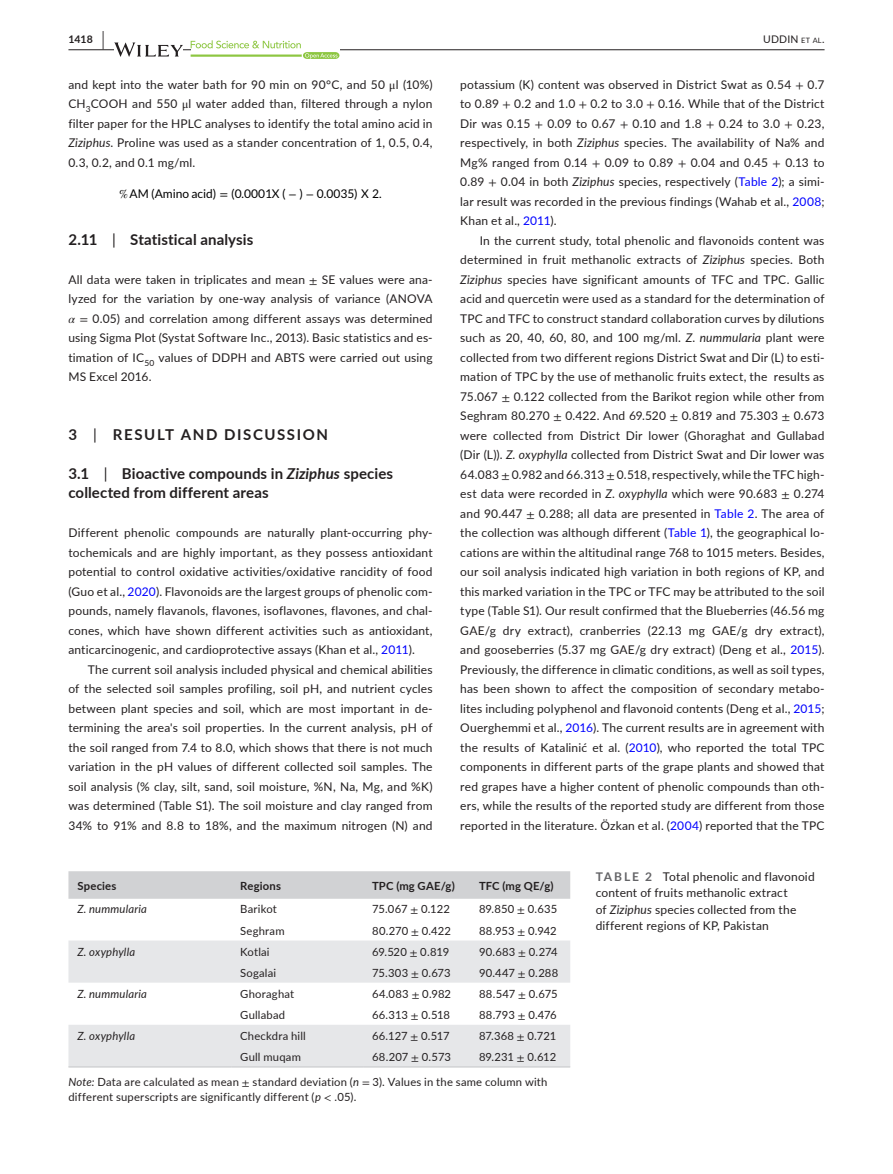
<style>
.page{position:relative;width:893px;height:1174px;background:#fff}
.page>*{position:absolute;margin:0;border:0;box-sizing:border-box;transform-origin:0 0}
.t1{font:700 15px/19.5px "Lato";letter-spacing:.01em;color:#231f20}
.t2{font:700 15px "Lato";letter-spacing:.11em;color:#231f20}
.t3{font:12px/19.5px "Lato";letter-spacing:.015em;color:#231f20;text-align:justify}
.t4{font:12px "Lato";color:#000}
.t5{font:11.25px/15.8px "Lato";letter-spacing:.015em;color:#231f20}
.t6{font:italic 11.25px "Lato";letter-spacing:.015em;color:#231f20}
.t7{font:700 11.25px "Lato";letter-spacing:.015em;color:#231f20}
.t8{font:10.5px "Lato";letter-spacing:.02em;color:#231f20}
.t9{font:700 10.5px "Lato";color:#231f20}
.s1{font-size:19.5px}
.s2{font-size:7.35px}
.s3{font-family:"STIX"}
.s4{font-style:italic}
.s5{color:#00f}
.s6{font-family:"STIX Math"}
.s7{font-weight:400}
.s8{font-family:"STIX";font-style:italic}
.s9{font-weight:700;color:#636366}
</style>
<div class="page">
<hr style="left:68px;top:49px;width:756px;height:1px;background:#231f20">
<svg style="left:114px;top:42px;width:69px;height:15px"></svg>
<svg style="left:191px;top:40px;width:148px;height:19px"></svg>
<div style="left:68px;top:871px;width:502px;height:27px;background:#d1d2d4"></div>
<svg style="left:68px;top:940px;width:502px;height:126px;fill:#e6e7e9"></svg>
<hr style="left:68px;top:1066px;width:163px;height:1px;background:#d1d2d4">
<hr style="left:231px;top:1066px;width:132px;height:1px;background:#d1d2d4">
<hr style="left:363px;top:1066px;width:107px;height:1px;background:#d1d2d4">
<hr style="left:470px;top:1066px;width:100px;height:1px;background:#d1d2d4">
<p class="t9" style="left:68px;top:31px;width:37px">1418 <span class="s1">|</span></p>
<p class="t8" style="left:763px;top:31px;width:63px">UDDIN <span class="s2">et al</span>.</p>
<p class="t3" style="left:68px;top:74px;width:366px">and kept into the water bath for 90 min on 90°C, and 50 <span class="s3">μ</span>l (10%)<br>CH<sub>3</sub>COOH and 550 <span class="s3">μ</span>l water added than, filtered through a nylon filter paper for the HPLC analyses to identify the total amino acid in <span class="s4">Ziziphus</span>. Proline was used as a stander concentration of 1, 0.5, 0.4, 0.3, 0.2, and 0.1 mg/ml.</p>
<p class="t3" style="left:460px;top:74px;width:366px">potassium (K) content was observed in District Swat as 0.54 <span class="s3">+</span> 0.7 to 0.89 <span class="s3">+</span> 0.2 and 1.0 <span class="s3">+</span> 0.2 to 3.0 <span class="s3">+</span> 0.16. While that of the District Dir was 0.15 <span class="s3">+</span> 0.09 to 0.67 <span class="s3">+</span> 0.10 and 1.8 <span class="s3">+</span> 0.24 to 3.0 <span class="s3">+</span> 0.23, respectively, in both <span class="s4">Ziziphus</span> species. The availability of Na% and Mg% ranged from 0.14 <span class="s3">+</span> 0.09 to 0.89 <span class="s3">+</span> 0.04 and 0.45 <span class="s3">+</span> 0.13 to 0.89 <span class="s3">+</span> 0.04 in both <span class="s4">Ziziphus</span> species, respectively (<span class="s5">Table 2</span>); a simi&shy;lar result was recorded in the previous findings (Wahab et al., <span class="s5">2008</span>; Khan et al., <span class="s5">2011</span>).</p>
<p class="t3" style="left:460px;top:230px;width:366px;text-indent:20px">In the current study, total phenolic and flavonoids content was determined in fruit methanolic extracts of <span class="s4">Ziziphus</span> species. Both <span class="s4">Ziziphus</span> species have significant amounts of TFC and TPC. Gallic acid and quercetin were used as a standard for the determination of TPC and TFC to construct standard collaboration curves by dilutions such as 20, 40, 60, 80, and 100 mg/ml. <span class="s4">Z. nummularia</span> plant were collected from two different regions District Swat and Dir (L) to esti&shy;mation of TPC by the use of methanolic fruits extect, the results as 75.067 <span class="s3">±</span> 0.122 collected from the Barikot region while other from Seghram 80.270 <span class="s3">±</span> 0.422. And 69.520 <span class="s3">±</span> 0.819 and 75.303 <span class="s3">±</span> 0.673 were collected from District Dir lower (Ghoraghat and Gullabad (Dir (L)). <span class="s4">Z. oxyphylla</span> collected from District Swat and Dir lower was 64.083 <span class="s3">±</span> 0.982 and 66.313 <span class="s3">±</span> 0.518, respectively, while the TFC high&shy;est data were recorded in <span class="s4">Z. oxyphylla</span> which were 90.683 <span class="s3">±</span> 0.274 and 90.447 <span class="s3">±</span> 0.288; all data are presented in <span class="s5">Table 2</span>. The area of the collection was although different (<span class="s5">Table 1</span>), the geographical lo&shy;cations are within the altitudinal range 768 to 1015 meters. Besides, our soil analysis indicated high variation in both regions of KP, and this marked variation in the TPC or TFC may be attributed to the soil type (Table S1). Our result confirmed that the Blueberries (46.56 mg GAE/g dry extract), cranberries (22.13 mg GAE/g dry extract), and gooseberries (5.37 mg GAE/g dry extract) (Deng et al., <span class="s5">2015</span>).<br>Previously, the difference in climatic conditions, as well as soil types, has been shown to affect the composition of secondary metabo&shy;lites including polyphenol and flavonoid contents (Deng et al., <span class="s5">2015</span>; Ouerghemmi et al., <span class="s5">2016</span>). The current results are in agreement with the results of Katalinić et al. (<span class="s5">2010</span>), who reported the total TPC components in different parts of the grape plants and showed that red grapes have a higher content of phenolic compounds than oth&shy;ers, while the results of the reported study are different from those reported in the literature. Özkan et al. (<span class="s5">2004</span>) reported that the TPC</p>
<p class="t4" style="left:119px;top:188px;width:264px"><span class="s6">%</span>AM (Amino acid) <span class="s6">=</span> (0.0001X ( <span class="s6">−</span> ) <span class="s6">−</span> 0.0035) X 2.</p>
<p class="t1" style="left:68px;top:229px;width:186px">2.11 <span class="s7">|</span> Statistical analysis</p>
<p class="t3" style="left:68px;top:269px;width:366px">All data were taken in triplicates and mean <span class="s3">±</span> SE values were ana&shy;lyzed for the variation by one-way analysis of variance (ANOVA <span class="s8">α</span> <span class="s3">=</span> 0.05) and correlation among different assays was determined using Sigma Plot (Systat Software Inc., 2013). Basic statistics and es&shy;timation of IC<sub>50</sub> values of DDPH and ABTS were carried out using MS Excel 2016.</p>
<p class="t2" style="left:68px;top:423px;width:261px">3 <span class="s7">|</span> RESULT AND DISCUSSION</p>
<p class="t1" style="left:68px;top:463px;width:326px">3.1 <span class="s7">|</span> Bioactive compounds in <span class="s4">Ziziphus</span> species collected from different areas</p>
<p class="t3" style="left:68px;top:522px;width:366px">Different phenolic compounds are naturally plant-occurring phy&shy;tochemicals and are highly important, as they possess antioxidant potential to control oxidative activities/oxidative rancidity of food (Guo et al., <span class="s5">2020</span>). Flavonoids are the largest groups of phenolic com&shy;pounds, namely flavanols, flavones, isoflavones, flavones, and chal&shy;cones, which have shown different activities such as antioxidant, anticarcinogenic, and cardioprotective assays (Khan et al., <span class="s5">2011</span>).</p>
<p class="t3" style="left:68px;top:659px;width:366px;text-indent:20px">The current soil analysis included physical and chemical abilities of the selected soil samples profiling, soil pH, and nutrient cycles between plant species and soil, which are most important in de&shy;termining the area's soil properties. In the current analysis, pH of the soil ranged from 7.4 to 8.0, which shows that there is not much variation in the pH values of different collected soil samples. The soil analysis (% clay, silt, sand, soil moisture, %N, Na, Mg, and %K) was determined (Table S1). The soil moisture and clay ranged from 34% to 91% and 8.8 to 18%, and the maximum nitrogen (N) and</p>
<p class="t7" style="left:77px;top:877px;width:41px">Species</p>
<p class="t7" style="left:240px;top:877px;width:42px">Regions</p>
<p class="t7" style="left:372px;top:877px;width:84px">TPC (mg GAE/g)</p>
<p class="t7" style="left:479px;top:877px;width:76px">TFC (mg QE/g)</p>
<p class="t6" style="left:77px;top:901px;width:71px">Z. nummularia</p>
<p class="t5" style="left:240px;top:901px;width:38px">Barikot</p>
<p class="t5" style="left:372px;top:901px;width:79px">75.067 <span class="s3">±</span> 0.122</p>
<p class="t5" style="left:479px;top:901px;width:80px">89.850 <span class="s3">±</span> 0.635</p>
<p class="t5" style="left:240px;top:922px;width:46px">Seghram</p>
<p class="t5" style="left:372px;top:922px;width:80px">80.270 <span class="s3">±</span> 0.422</p>
<p class="t5" style="left:479px;top:922px;width:79px">88.953 <span class="s3">±</span> 0.942</p>
<p class="t6" style="left:77px;top:943px;width:59px">Z. oxyphylla</p>
<p class="t5" style="left:240px;top:943px;width:31px">Kotlai</p>
<p class="t5" style="left:372px;top:943px;width:79px">69.520 <span class="s3">±</span> 0.819</p>
<p class="t5" style="left:479px;top:943px;width:80px">90.683 <span class="s3">±</span> 0.274</p>
<p class="t5" style="left:240px;top:964px;width:38px">Sogalai</p>
<p class="t5" style="left:372px;top:964px;width:80px">75.303 <span class="s3">±</span> 0.673</p>
<p class="t5" style="left:479px;top:964px;width:81px">90.447 <span class="s3">±</span> 0.288</p>
<p class="t6" style="left:77px;top:985px;width:71px">Z. nummularia</p>
<p class="t5" style="left:240px;top:985px;width:55px">Ghoraghat</p>
<p class="t5" style="left:372px;top:985px;width:81px">64.083 <span class="s3">±</span> 0.982</p>
<p class="t5" style="left:479px;top:985px;width:80px">88.547 <span class="s3">±</span> 0.675</p>
<p class="t5" style="left:240px;top:1006px;width:46px">Gullabad</p>
<p class="t5" style="left:372px;top:1006px;width:79px">66.313 <span class="s3">±</span> 0.518</p>
<p class="t5" style="left:479px;top:1006px;width:79px">88.793 <span class="s3">±</span> 0.476</p>
<p class="t6" style="left:77px;top:1027px;width:59px">Z. oxyphylla</p>
<p class="t5" style="left:240px;top:1027px;width:67px">Checkdra hill</p>
<p class="t5" style="left:372px;top:1027px;width:79px">66.127 <span class="s3">±</span> 0.517</p>
<p class="t5" style="left:479px;top:1027px;width:79px">87.368 <span class="s3">±</span> 0.721</p>
<p class="t5" style="left:240px;top:1048px;width:62px">Gull muqam</p>
<p class="t5" style="left:372px;top:1048px;width:81px">68.207 <span class="s3">±</span> 0.573</p>
<p class="t5" style="left:479px;top:1048px;width:79px">89.231 <span class="s3">±</span> 0.612</p>
<p class="t5" style="left:68px;top:1073px;width:480px"><span class="s4">Note:</span> Data are calculated as mean <span class="s3">±</span> standard deviation (<span class="s4">n</span> <span class="s3">=</span> 3). Values in the same column with different superscripts are significantly different (<span class="s4">p</span> <span class="s3">&lt;</span> .05).</p>
<p class="t3" style="left:596px;top:867px;width:220px;line-height:16.5px;text-align:left"><span class="s9">TABLE 2</span> Total phenolic and flavonoid content of fruits methanolic extract<br>of <span class="s4">Ziziphus</span> species collected from the different regions of KP, Pakistan</p>
</div>
